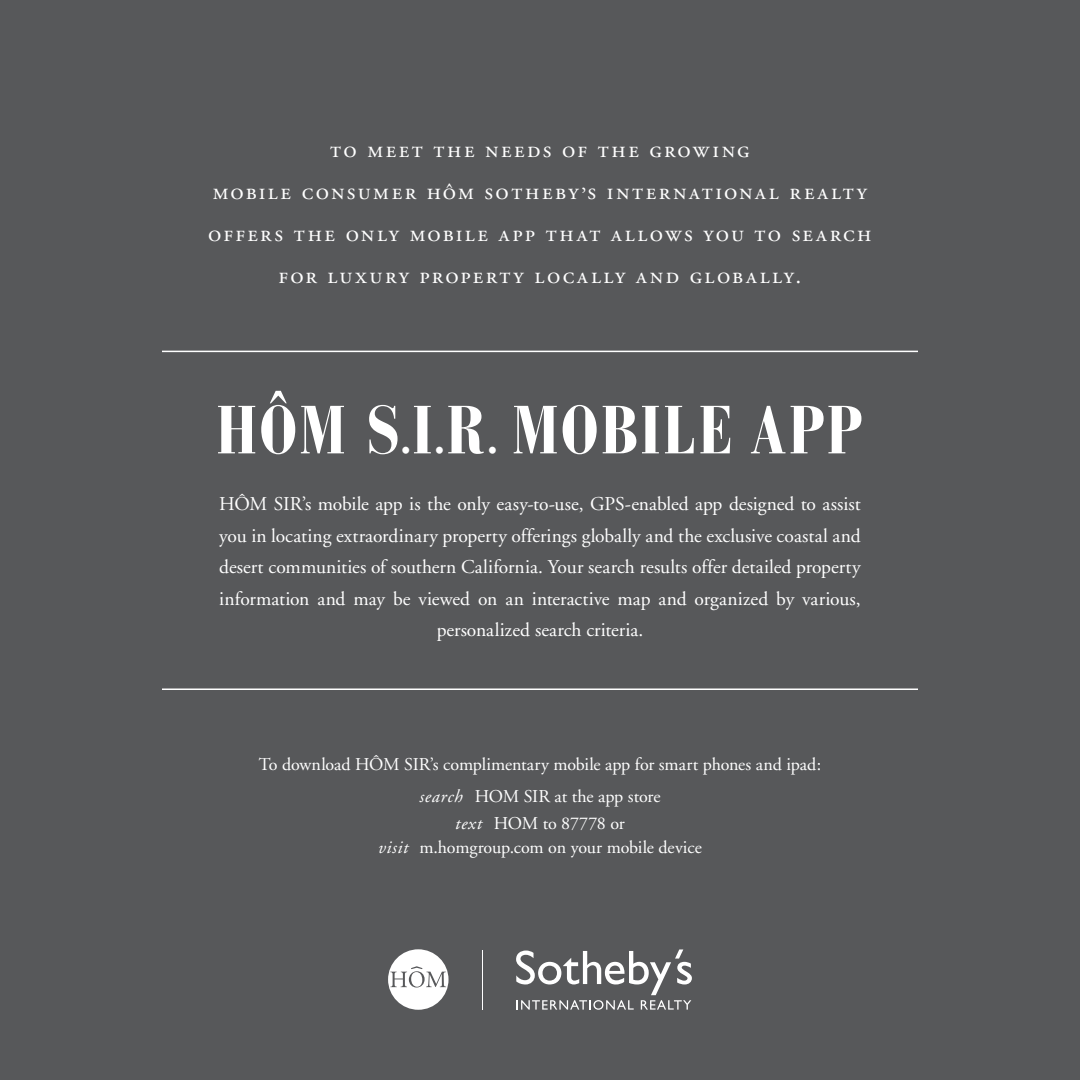
<style>
.page{position:relative;width:1080px;height:1080px;background:#57585a}
.page>*{position:absolute;margin:0;border:0;box-sizing:border-box;transform-origin:0 0}
.t1{font:700 condensed 67.5px "Bauer Bodoni LT";letter-spacing:.015em;color:#fff}
.t2{font:23.55px/42px "Adobe Garamond Regular SC";letter-spacing:.1em;color:#fff;text-align:center}
.t3{font:19.5px/31.5px "Adobe Garamond";color:#fff;text-align:center}
.t4{font:18px/31.5px "Adobe Garamond";letter-spacing:-.01em;color:#fff;text-align:center}
.s1{font-size:45px}
.s2{font-style:italic}
</style>
<div class="page">
<hr style="left:162px;top:351px;width:756px;height:1px;background:#fff">
<hr style="left:162px;top:689px;width:756px;height:1px;background:#fff">
<hr style="left:482px;top:950px;width:1px;height:60px;background:#fff">
<svg style="left:516px;top:949px;width:176px;height:61px"></svg>
<svg style="left:388px;top:949px;width:61px;height:61px"></svg>
<p class="t2" style="left:208px;top:130px;width:665px">to meet the needs of the growing<br>mobile consumer hôm sotheby’s international realty offers the only mobile app that allows you to search for luxury property locally and globally.</p>
<p class="t1" style="left:216px;top:391px;width:649px">HÔM S<span class="s1">.</span>I<span class="s1">.</span>R<span class="s1">.</span> MOBILE APP</p>
<p class="t3" style="left:219px;top:489px;width:643px">HÔM SIR’s mobile app is the only easy-to-use, GPS-enabled app designed to assist you in locating extraordinary property offerings globally and the exclusive coastal and desert communities of southern California. Your search results offer detailed property information and may be viewed on an interactive map and organized by various, personalized search criteria.</p>
<p class="t4" style="left:259px;top:749px;width:564px">To download HÔM SIR’s complimentary mobile app for smart phones and ipad: <span class="s2">search</span> HOM SIR at the app store</p>
<p class="t4" style="left:378px;top:812px;width:325px;line-height:24px"><span class="s2">text</span> HOM to 87778 or<br><span class="s2">visit</span> m.homgroup.com on your mobile device</p>
</div>
